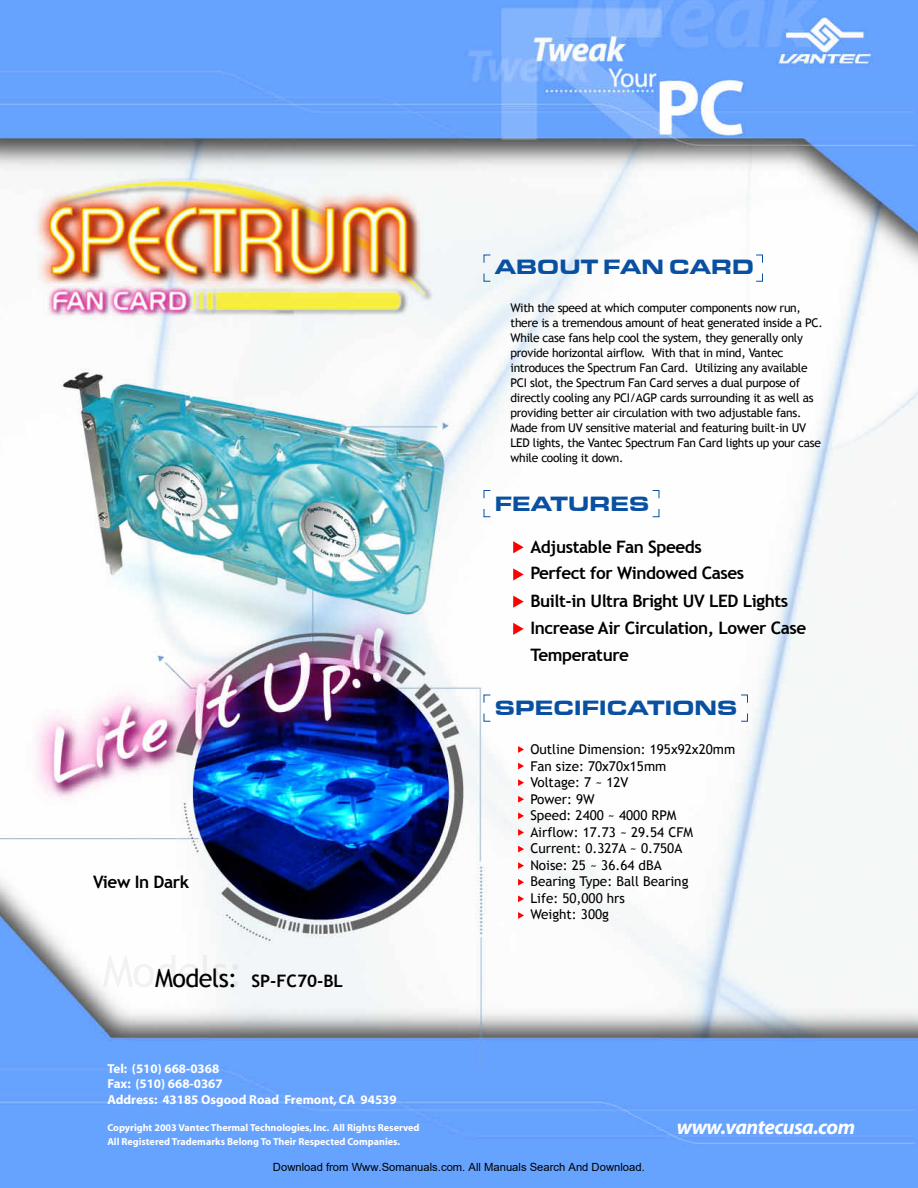
<style>
.page{position:relative;width:918px;height:1188px;background:#fff}
.page>*{position:absolute;margin:0;border:0;box-sizing:border-box;transform-origin:0 0}
.t1{font:21.45px "Eurostar Black Extended";letter-spacing:-.025em;color:#0a50a1}
.t2{font:italic 700 21px "Myriad";letter-spacing:-.025em;color:#fff}
.t3{font:700 17.1px/27.2px "Trebuchet MS";letter-spacing:-.025em;color:#000}
.t4{font:13.5px/16.5px "Trebuchet MS";color:#000}
.t5{font:700 13.05px/15.3px "Myriad";color:#fff}
.t6{font:12px/15px "Trebuchet MS";letter-spacing:-.025em;color:#000}
.t7{font:11.25px "Arial";color:#000}
.t8{font:700 10.2px "Myriad";color:#fff}
.s1{font-weight:400;font-size:25.2px}
</style>
<div class="page">
<img style="left:0;top:0;width:918px;height:1188px">
<svg style="left:103px;top:955px;width:135px;height:32px"></svg>
<svg style="left:484px;top:255px;width:7px;height:8px"></svg>
<svg style="left:484px;top:273px;width:7px;height:9px"></svg>
<svg style="left:756px;top:255px;width:7px;height:8px"></svg>
<svg style="left:756px;top:273px;width:7px;height:9px"></svg>
<svg style="left:484px;top:695px;width:7px;height:8px"></svg>
<svg style="left:484px;top:713px;width:7px;height:9px"></svg>
<svg style="left:741px;top:695px;width:7px;height:8px"></svg>
<svg style="left:741px;top:713px;width:7px;height:9px"></svg>
<svg style="left:484px;top:490px;width:7px;height:9px"></svg>
<svg style="left:484px;top:509px;width:7px;height:8px"></svg>
<svg style="left:652px;top:490px;width:7px;height:9px"></svg>
<svg style="left:652px;top:509px;width:7px;height:8px"></svg>
<svg style="left:513px;top:568px;width:11px;height:13px"></svg>
<svg style="left:513px;top:596px;width:11px;height:12px"></svg>
<svg style="left:513px;top:623px;width:11px;height:12px"></svg>
<svg style="left:513px;top:541px;width:11px;height:12px"></svg>
<svg style="left:518px;top:746px;width:6px;height:7px"></svg>
<svg style="left:518px;top:763px;width:6px;height:6px"></svg>
<svg style="left:518px;top:779px;width:6px;height:7px"></svg>
<svg style="left:518px;top:796px;width:6px;height:7px"></svg>
<svg style="left:518px;top:812px;width:6px;height:7px"></svg>
<svg style="left:518px;top:829px;width:6px;height:7px"></svg>
<svg style="left:518px;top:846px;width:6px;height:6px"></svg>
<svg style="left:518px;top:862px;width:6px;height:7px"></svg>
<svg style="left:518px;top:879px;width:6px;height:7px"></svg>
<svg style="left:518px;top:895px;width:6px;height:7px"></svg>
<svg style="left:518px;top:912px;width:6px;height:7px"></svg>
<h1 class="t1" style="left:494px;top:254px;width:262px">ABOUT FAN CARD</h1>
<p class="t6" style="left:511px;top:300px;width:314px">With the speed at which computer components now run, there is a tremendous amount of heat generated inside a PC.<br>While case fans help cool the system, they generally only provide horizontal airflow. With that in mind, Vantec introduces the Spectrum Fan Card. Utilizing any available PCI slot, the Spectrum Fan Card serves a dual purpose of directly cooling any PCI/AGP cards surrounding it as well as providing better air circulation with two adjustable fans.<br>Made from UV sensitive material and featuring built-in UV LED lights, the Vantec Spectrum Fan Card lights up your case while cooling it down.</p>
<h1 class="t1" style="left:494px;top:490px;width:157px">FEATURES</h1>
<h3 class="t3" style="left:530px;top:534px;width:173px">Adjustable Fan Speeds</h3>
<h3 class="t3" style="left:530px;top:560px;width:278px">Perfect for Windowed Cases<br>Built-in Ultra Bright UV LED Lights<br>Increase Air Circulation, Lower Case<br>Temperature</h3>
<h3 class="t3" style="left:93px;top:869px;width:98px">View In Dark</h3>
<h3 class="t3" style="left:155px;top:967px;width:189px"><span class="s1">Models:</span> SP-FC70-BL</h3>
<p class="t5" style="left:107px;top:1062px;width:291px">Tel: (510) 668-0368<br>Fax: (510) 668-0367<br>Address: 43185 Osgood Road Fremont,CA 94539</p>
<p class="t8" style="left:107px;top:1122px;width:314px">Copyright 2003 Vantec Thermal Technologies, Inc. All Rights Reserved</p>
<p class="t8" style="left:107px;top:1137px;width:294px">All Registered Trademarks Belong To Their Respected Companies.</p>
<h1 class="t1" style="left:494px;top:694px;width:245px">SPECIFICATIONS</h1>
<p class="t4" style="left:530px;top:741px;width:206px">Outline Dimension: 195x92x20mm<br>Fan size: 70x70x15mm<br>Voltage: 7 ~ 12V<br>Power: 9W<br>Speed: 2400 ~ 4000 RPM<br>Airflow: 17.73 ~ 29.54 CFM<br>Current: 0.327A ~ 0.750A<br>Noise: 25 ~ 36.64 dBA<br>Bearing Type: Ball Bearing<br>Life: 50,000 hrs<br>Weight: 300g</p>
<h2 class="t2" style="left:677px;top:1116px;width:180px">www.vantecusa.com</h2>
<p class="t7" style="left:273px;top:1160px;width:373px">Download from Www.Somanuals.com. All Manuals Search And Download.</p>
</div>
